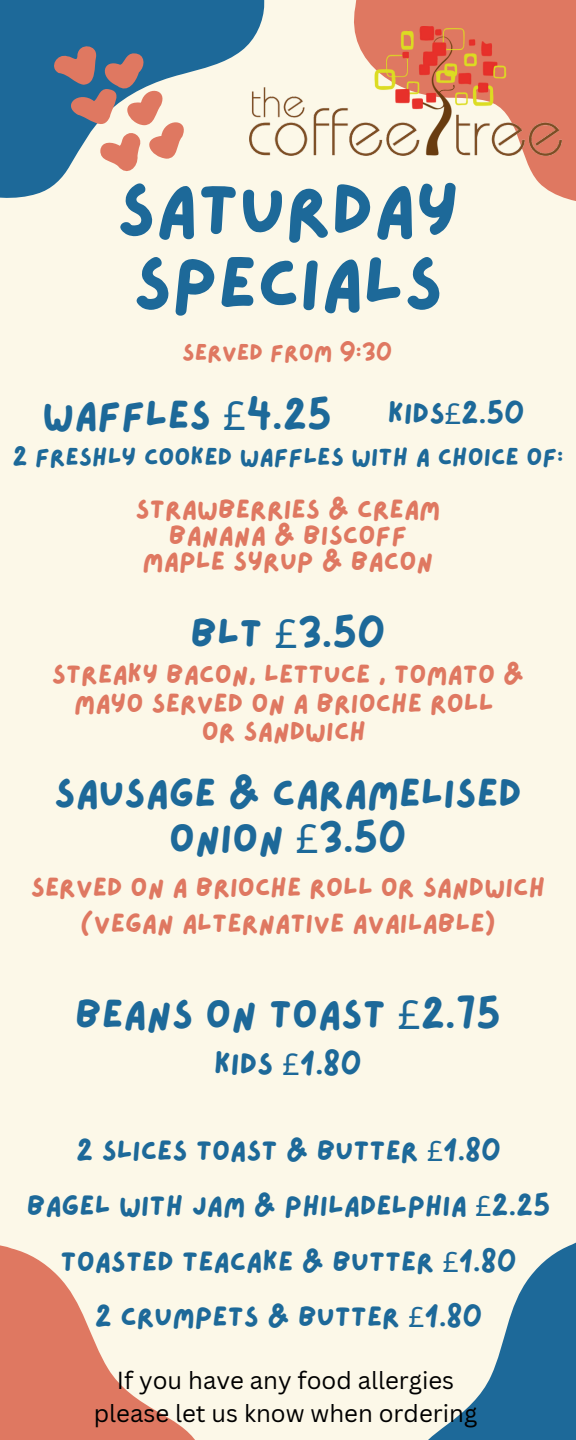
<style>
.page{position:relative;width:576px;height:1440px;background:#fcf8e8}
.page>*{position:absolute;margin:0;border:0;box-sizing:border-box;transform-origin:0 0}
.t1{font:72.4px/73.6px "Lazydog";color:#1d6999}
.t2{font:40px/45px "Lazydog";color:#1d6999;text-align:center}
.t3{font:30px "Lazydog";color:#1d6999}
.t4{font:28.8px "Lazydog";color:#1d6999}
.t5{font:28px/55.6px "Lazydog";color:#1d6999;text-align:center}
.t6{font:26.4px/28.4px "Lazydog";color:#df7861;text-align:center}
.t7{font:24.8px "Lazydog";color:#1d6999}
.t8{font:24px/33px "Canva Sans";color:#000;text-align:center}
.t9{font:23.2px "Lazydog";color:#df7861}
.s1{font-family:"Noto Sans"}
</style>
<div class="page">
<svg style="left:0;top:1245px;width:195px;height:195px;fill:#df7861"></svg>
<svg style="left:428px;top:1242px;width:148px;height:198px"></svg>
<svg style="left:0;top:0;width:265px;height:198px;fill:#1d6999"></svg>
<svg style="left:354px;top:0;width:222px;height:201px;fill:#df7861"></svg>
<svg style="left:48px;top:42px;width:143px;height:135px"></svg>
<img style="left:250px;top:27px;width:312px;height:129px">
<h1 class="t1" style="left:117px;top:176px;width:344px">SATURDAY<br>SPECIALS</h1>
<p class="t9" style="left:182px;top:341px;width:212px">SERVED FROM 9:30</p>
<h2 class="t2" style="left:43px;top:394px;width:291px">WAFFLES <span class="s1">£</span>4.25</h2>
<p class="t4" style="left:388px;top:400px;width:138px">KIDS<span class="s1">£</span>2.50</p>
<p class="t7" style="left:12px;top:445px;width:553px">2 FRESHLY COOKED WAFFLES WITH A CHOICE OF:</p>
<p class="t6" style="left:136px;top:497px;width:306px;line-height:26px">STRAWBERRIES &amp; CREAM<br>BANANA &amp; BISCOFF<br>MAPLE SYRUP &amp; BACON</p>
<h2 class="t2" style="left:190px;top:612px;width:197px">BLT <span class="s1">£</span>3.50</h2>
<p class="t6" style="left:52px;top:661px;width:474px">STREAKY BACON, LETTUCE , TOMATO &amp;<br>MAYO SERVED ON A BRIOCHE ROLL<br>OR SANDWICH</p>
<h2 class="t2" style="left:54px;top:773px;width:469px">SAUSAGE &amp; CARAMELISED<br>ONION <span class="s1">£</span>3.50</h2>
<p class="t6" style="left:31px;top:871px;width:516px;line-height:36px">SERVED ON A BRIOCHE ROLL OR SANDWICH (VEGAN ALTERNATIVE AVAILABLE)</p>
<h2 class="t2" style="left:75px;top:993px;width:427px">BEANS ON TOAST <span class="s1">£</span>2.75</h2>
<p class="t3" style="left:214px;top:1050px;width:149px">KIDS <span class="s1">£</span>1.80</p>
<p class="t5" style="left:27px;top:1124px;width:525px">2 SLICES TOAST &amp; BUTTER <span class="s1">£</span>1.80<br>BAGEL WITH JAM &amp; PHILADELPHIA <span class="s1">£</span>2.25<br>TOASTED TEACAKE &amp; BUTTER <span class="s1">£</span>1.80<br>2 CRUMPETS &amp; BUTTER <span class="s1">£</span>1.80</p>
<p class="t8" style="left:94px;top:1363px;width:385px">If you have any food allergies please let us know when ordering</p>
</div>
